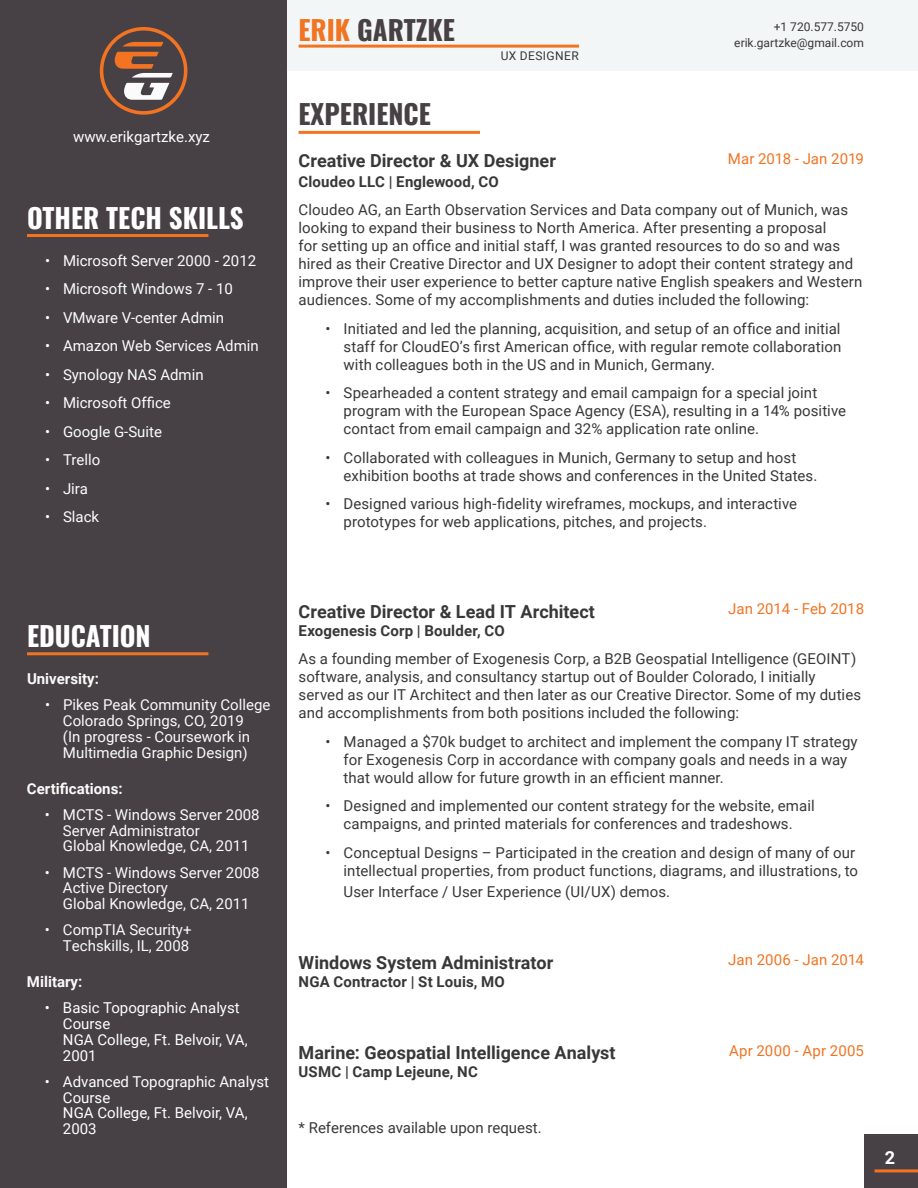
<style>
.page{position:relative;width:918px;height:1188px;background:#fff}
.page>*{position:absolute;margin:0;border:0;box-sizing:border-box;transform-origin:0 0}
.t1{font:700 27px "Oswald";color:#fff}
.t2{font:700 27px "Oswald";color:#474044}
.t3{font:700 18px "Roboto";color:#383739}
.t4{font:700 18px "Roboto";color:#fff}
.t5{font:15px/18px "Roboto";letter-spacing:.005em;color:#383739}
.t6{font:15px/15.8px "Roboto";color:#fbfbfa}
.t7{font:15px "Roboto";color:#fbfdfe}
.t8{font:15px/15.8px "Roboto";color:#fff}
.t9{font:700 15px "Roboto";letter-spacing:.01em;color:#383739}
.t10{font:15px "Roboto";color:#f17422}
.t11{font:700 15px "Roboto";color:#fbfbfa}
.t12{font:15px "Roboto";color:#383839}
.t13{font:12px/16px "Roboto";color:#383739;text-align:right}
.t14{font:12px "Roboto";letter-spacing:.035em;color:#383739}
.s1{color:#f17422}
</style>
<div class="page">
<div style="left:286px;top:0;width:632px;height:70px;background:#f3f6f7"></div>
<div style="left:0;top:0;width:286px;height:1188px;background:#474044"></div>
<div style="left:864px;top:1134px;width:54px;height:54px;background:#474044"></div>
<hr style="left:874px;top:1169px;width:44px;height:3px;background:#f17422">
<hr style="left:27px;top:234px;width:181px;height:3px;background:#f17422">
<hr style="left:299px;top:131px;width:181px;height:3px;background:#f17422">
<svg style="left:100px;top:27px;width:87px;height:88px"></svg>
<hr style="left:299px;top:45px;width:280px;height:3px;background:#f17422">
<hr style="left:27px;top:652px;width:181px;height:3px;background:#f17422">
<p class="t8" style="left:73px;top:128px;width:138px">www.erikgartzke.xyz</p>
<h1 class="t1" style="left:27px;top:204px;width:218px">OTHER TECH SKILLS</h1>
<p class="t7" style="left:45px;top:250px;width:213px">• Microsoft Server 2000 - 2012</p>
<p class="t7" style="left:45px;top:278px;width:190px">• Microsoft Windows 7 - 10</p>
<p class="t7" style="left:45px;top:307px;width:181px">• VMware V-center Admin</p>
<p class="t7" style="left:45px;top:335px;width:215px">• Amazon Web Services Admin</p>
<p class="t7" style="left:45px;top:364px;width:160px">• Synology NAS Admin</p>
<p class="t7" style="left:45px;top:392px;width:127px">• Microsoft Office</p>
<p class="t7" style="left:45px;top:421px;width:119px">• Google G-Suite</p>
<p class="t7" style="left:45px;top:449px;width:57px">• Trello</p>
<p class="t7" style="left:45px;top:478px;width:44px">• Jira</p>
<p class="t7" style="left:45px;top:506px;width:56px">• Slack</p>
<h1 class="t2" style="left:299px;top:15px;width:158px"><span class="s1">ERIK</span> GARTZKE</h1>
<h1 class="t2" style="left:299px;top:100px;width:134px">EXPERIENCE</h1>
<p class="t14" style="left:501px;top:48px;width:80px">UX DESIGNER</p>
<p class="t13" style="left:734px;top:18px;width:131px">+1 720.577.5750 erik.gartzke@gmail.com</p>
<p class="t10" style="left:728px;top:148px;width:138px">Mar 2018 - Jan 2019</p>
<p class="t3" style="left:299px;top:148px;width:259px">Creative Director &amp; UX Designer</p>
<p class="t9" style="left:299px;top:171px;width:202px">Cloudeo LLC | Englewood, CO</p>
<p class="t5" style="left:299px;top:200px;width:565px">Cloudeo AG, an Earth Observation Services and Data company out of Munich, was looking to expand their business to North America. After presenting a proposal<br>for setting up an office and initial staff, I was granted resources to do so and was hired as their Creative Director and UX Designer to adopt their content strategy and improve their user experience to better capture native English speakers and Western audiences. Some of my accomplishments and duties included the following:</p>
<p class="t5" style="left:344px;top:319px;width:499px;text-align:justify;text-indent:-18px">• Initiated and led the planning, acquisition, and setup of an office and initial staff for CloudEO’s first American office, with regular remote collaboration with colleagues both in the US and in Munich, Germany.</p>
<p class="t5" style="left:344px;top:383px;width:504px;text-indent:-18px">• Spearheaded a content strategy and email campaign for a special joint program with the European Space Agency (ESA), resulting in a 14% positive contact from email campaign and 32% application rate online.</p>
<p class="t5" style="left:344px;top:448px;width:475px;text-indent:-18px">• Collaborated with colleagues in Munich, Germany to setup and host exhibition booths at trade shows and conferences in the United States.</p>
<p class="t5" style="left:344px;top:494px;width:455px;text-indent:-18px">• Designed various high-fidelity wireframes, mockups, and interactive prototypes for web applications, pitches, and projects.</p>
<h1 class="t1" style="left:27px;top:622px;width:125px">EDUCATION</h1>
<p class="t11" style="left:27px;top:668px;width:73px">University:</p>
<p class="t6" style="left:45px;top:696px;width:227px;text-align:center">• Pikes Peak Community College<br>Colorado Springs, CO, 2019<br>(In progress - Coursework in<br>Multimedia Graphic Design)</p>
<p class="t11" style="left:27px;top:778px;width:97px">Certifications:</p>
<p class="t6" style="left:63px;top:806px;width:198px;text-indent:-18px">• MCTS - Windows Server 2008<br>Server Administrator<br>Global Knowledge, CA, 2011</p>
<p class="t6" style="left:63px;top:864px;width:198px;text-indent:-18px">• MCTS - Windows Server 2008<br>Active Directory<br>Global Knowledge, CA, 2011</p>
<p class="t6" style="left:45px;top:921px;width:148px;text-align:right">• CompTIA Security+<br>Techskills, IL, 2008</p>
<p class="t11" style="left:27px;top:971px;width:57px">Military:</p>
<p class="t8" style="left:63px;top:999px;width:186px;text-indent:-18px">• Basic Topographic Analyst<br>Course<br>NGA College, Ft. Belvoir, VA,<br>2001</p>
<p class="t8" style="left:63px;top:1073px;width:208px;text-indent:-18px">• Advanced Topographic Analyst<br>Course<br>NGA College, Ft. Belvoir, VA,<br>2003</p>
<p class="t10" style="left:728px;top:599px;width:137px">Jan 2014 - Feb 2018</p>
<p class="t3" style="left:299px;top:599px;width:298px">Creative Director &amp; Lead IT Architect</p>
<p class="t9" style="left:299px;top:620px;width:208px">Exogenesis Corp | Boulder, CO</p>
<p class="t5" style="left:299px;top:649px;width:564px">As a founding member of Exogenesis Corp, a B2B Geospatial Intelligence (GEOINT) software, analysis, and consultancy startup out of Boulder Colorado, I initially served as our IT Architect and then later as our Creative Director. Some of my duties and accomplishments from both positions included the following:</p>
<p class="t5" style="left:344px;top:732px;width:516px;text-indent:-18px">• Managed a $70k budget to architect and implement the company IT strategy for Exogenesis Corp in accordance with company goals and needs in a way that would allow for future growth in an efficient manner.</p>
<p class="t5" style="left:326px;top:796px;width:491px;text-align:center">• Designed and implemented our content strategy for the website, email campaigns, and printed materials for conferences and tradeshows.</p>
<p class="t5" style="left:326px;top:843px;width:534px;text-align:right">• Conceptual Designs – Participated in the creation and design of many of our intellectual properties, from product functions, diagrams, and illustrations, to</p>
<p class="t5" style="left:344px;top:882px;width:328px">User Interface / User Experience (UI/UX) demos.</p>
<p class="t3" style="left:299px;top:950px;width:256px">Windows System Administrator</p>
<p class="t9" style="left:299px;top:971px;width:208px">NGA Contractor | St Louis, MO</p>
<p class="t10" style="left:728px;top:950px;width:137px">Jan 2006 - Jan 2014</p>
<p class="t3" style="left:299px;top:1040px;width:319px">Marine: Geospatial Intelligence Analyst</p>
<p class="t9" style="left:299px;top:1061px;width:181px">USMC | Camp Lejeune, NC</p>
<p class="t12" style="left:299px;top:1117px;width:245px">* References available upon request.</p>
<p class="t10" style="left:729px;top:1040px;width:136px">Apr 2000 - Apr 2005</p>
<p class="t4" style="left:885px;top:1145px;width:12px">2</p>
</div>
